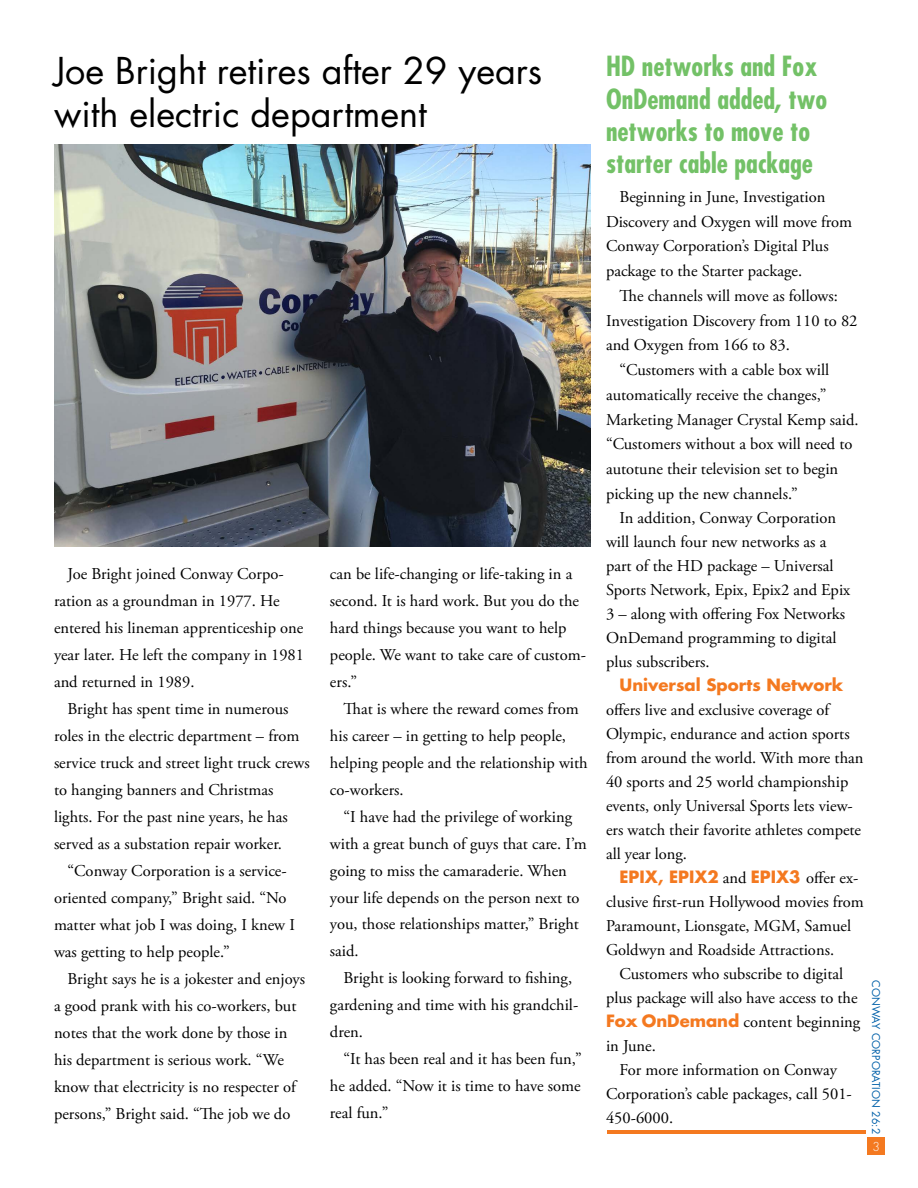
<style>
.page{position:relative;width:918px;height:1188px;background:#fff}
.page>*{position:absolute;margin:0;border:0;box-sizing:border-box;transform-origin:0 0}
.t1{font:36px/43.2px "Futura Std";color:#000}
.t2{font:700 condensed 27px/32.4px "Futura Std";color:#73c167}
.t3{font:16.5px/27px "Adobe Garamond Pro";color:#000}
.t4{font:700 16.5px "Futura Std";color:#f47920}
.t5{font:300 12px "Futura Std";color:#fff}
.t6{font:10.5px "Futura Std";letter-spacing:.01em;color:#0060a9}
.s1{font-family:"Adobe Garamond Pro";font-weight:400;color:#000}
.s2{font-family:"Futura Std";font-weight:700;color:#f47920}
</style>
<div class="page">
<div style="left:867px;top:1137px;width:18px;height:18px;background:#f47920"></div>
<hr style="left:608px;top:1130px;width:258px;height:4px;background:#f47920">
<img style="left:54px;top:144px;width:536px;height:402px">
<h1 class="t1" style="left:54px;top:49px;width:490px">Joe Bright retires after 29 years with electric department</h1>
<p class="t3" style="left:54px;top:561px;width:252px;text-indent:13px">Joe Bright joined Conway Corpo&shy;ration as a groundman in 1977. He entered his lineman apprenticeship one year later. He left the company in 1981 and returned in 1989.</p>
<p class="t3" style="left:54px;top:696px;width:257px;text-indent:13px">Bright has spent time in numerous roles in the electric department – from service truck and street light truck crews to hanging banners and Christmas lights. For the past nine years, he has served as a substation repair worker.</p>
<p class="t3" style="left:54px;top:857px;width:242px;text-indent:13px">“Conway Corporation is a service&shy;oriented company,” Bright said. “No matter what job I was doing, I knew I was getting to help people.”</p>
<p class="t3" style="left:54px;top:965px;width:253px;text-indent:13px">Bright says he is a jokester and enjoys a good prank with his co-workers, but notes that the work done by those in his department is serious work. “We know that electricity is no respecter of persons,” Bright said. “The job we do</p>
<p class="t3" style="left:330px;top:560px;width:257px">can be life-changing or life-taking in a second. It is hard work. But you do the hard things because you want to help people. We want to take care of custom&shy;ers.”</p>
<p class="t3" style="left:330px;top:695px;width:259px;text-indent:13px">That is where the reward comes from his career – in getting to help people, helping people and the relationship with co-workers.</p>
<p class="t3" style="left:330px;top:803px;width:258px;text-indent:13px">“I have had the privilege of working with a great bunch of guys that care. I’m going to miss the camaraderie. When your life depends on the person next to you, those relationships matter,” Bright said.</p>
<p class="t3" style="left:330px;top:965px;width:250px;text-indent:13px">Bright is looking forward to fishing, gardening and time with his grandchil&shy;dren.</p>
<p class="t3" style="left:330px;top:1046px;width:253px;text-align:justify;text-indent:13px">“It has been real and it has been fun,” he added. “Now it is time to have some real fun.”</p>
<h2 class="t2" style="left:606px;top:50px;width:223px">HD networks and Fox<br>OnDemand added, two networks to move to starter cable package</h2>
<p class="t3" style="left:606px;top:185px;width:248px;line-height:24.8px;text-indent:13px">Beginning in June, Investigation Discovery and Oxygen will move from Conway Corporation’s Digital Plus package to the Starter package.</p>
<p class="t3" style="left:620px;top:283px;width:220px">The channels will move as follows:</p>
<p class="t3" style="left:606px;top:307px;width:253px">Investigation Discovery from 110 to 82</p>
<p class="t3" style="left:606px;top:332px;width:186px">and Oxygen from 166 to 83.</p>
<p class="t3" style="left:620px;top:357px;width:211px">“Customers with a cable box will</p>
<p class="t3" style="left:606px;top:382px;width:222px">automatically receive the changes,”</p>
<p class="t3" style="left:606px;top:406px;width:254px">Marketing Manager Crystal Kemp said.</p>
<p class="t3" style="left:606px;top:431px;width:248px">“Customers without a box will need to</p>
<p class="t3" style="left:606px;top:456px;width:234px">autotune their television set to begin</p>
<p class="t3" style="left:606px;top:481px;width:193px">picking up the new channels.”</p>
<p class="t3" style="left:620px;top:505px;width:218px">In addition, Conway Corporation</p>
<p class="t3" style="left:606px;top:529px;width:222px">will launch four new networks as a</p>
<p class="t3" style="left:606px;top:553px;width:229px">part of the HD package – Universal</p>
<p class="t3" style="left:606px;top:577px;width:246px">Sports Network, Epix, Epix2 and Epix</p>
<p class="t3" style="left:606px;top:601px;width:241px">3 – along with offering Fox Networks</p>
<p class="t3" style="left:606px;top:625px;width:232px">OnDemand programming to digital</p>
<p class="t3" style="left:606px;top:649px;width:105px">plus subscribers.</p>
<p class="t4" style="left:620px;top:674px;width:225px">Universal Sports Network</p>
<p class="t3" style="left:606px;top:698px;width:259px;line-height:24px">offers live and exclusive coverage of Olympic, endurance and action sports from around the world. With more than 40 sports and 25 world championship events, only Universal Sports lets view&shy;ers watch their favorite athletes compete all year long.</p>
<p class="t4" style="left:620px;top:866px;width:240px">EPIX, EPIX2 <span class="s1">and</span> EPIX3 <span class="s1">offer ex-</span></p>
<p class="t3" style="left:606px;top:890px;width:259px;line-height:24px">clusive first-run Hollywood movies from<br>Paramount, Lionsgate, MGM, Samuel<br>Goldwyn and Roadside Attractions.</p>
<p class="t3" style="left:606px;top:962px;width:256px;line-height:24px;text-indent:13px">Customers who subscribe to digital plus package will also have access to the<br><span class="s2">Fox OnDemand</span> content beginning in June.</p>
<p class="t3" style="left:606px;top:1058px;width:247px;line-height:24px;text-indent:13px">For more information on Conway<br>Corporation’s cable packages, call 501-<br>450-6000.</p>
<p class="t6" style="left:883px;top:980px;width:155px;rotate:90deg">CONWAY CORPORATION 26:2</p>
<p class="t5" style="left:873px;top:1139px;width:9px">3</p>
</div>
